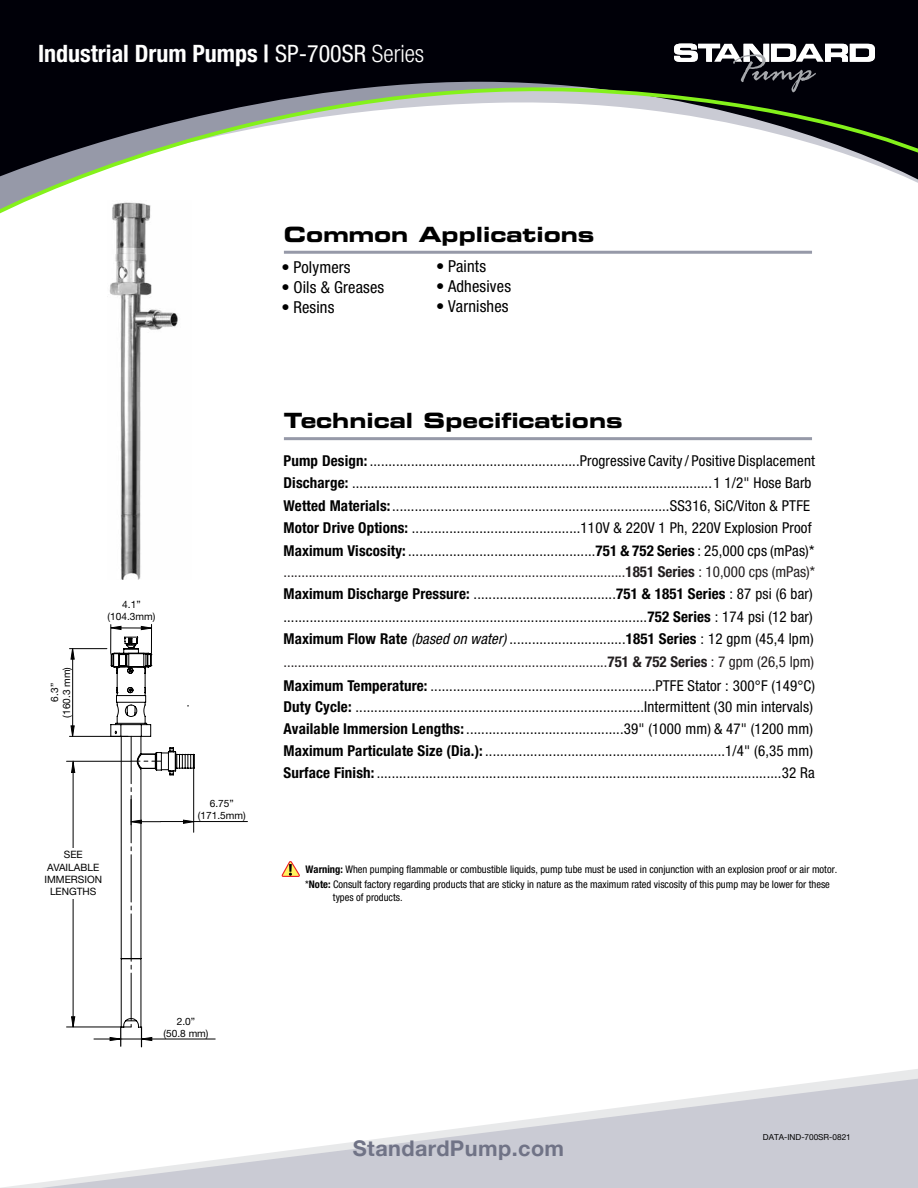
<style>
.page{position:relative;width:918px;height:1188px;background:#fff}
.page>*{position:absolute;margin:0;border:0;box-sizing:border-box;transform-origin:0 0}
.t1{font:700 condensed 24px "Helvetica Neue LT Std";color:#fff}
.t2{font:700 21.6px "Helvetica Neue";letter-spacing:.02em;color:#707386}
.t3{font:21px "Eurostile Bold Extended Two";color:#000}
.t4{font:condensed 16.5px "Helvetica Neue LT Std";letter-spacing:.01em;color:#000}
.t5{font:condensed 15px/22.6px "Helvetica Neue LT Std";letter-spacing:.01em;color:#000}
.t6{font:condensed 15px "Helvetica Neue LT Std";color:#231f20}
.t7{font:800 condensed 14.25px "Helvetica Neue LT Std";color:#000}
.t8{font:800 condensed 12px "Helvetica Neue LT Std";color:#000}
.t9{font:condensed 10.5px/15px "Helvetica Neue LT Std";color:#000}
.t10{font:10.2px/12.1px "Helvetica Neue LT Std";color:#000;text-align:center}
.t11{font:8.25px "Helvetica Neue LT Std";color:#000}
.s1{font-weight:400}
.s2{font-family:"Helvetica Neue";font-weight:300}
.s3{font-family:"Helvetica Neue";font-weight:500}
.s4{font-weight:700}
.s5{font-style:italic}
</style>
<div class="page">
<div style="left:0;top:0;width:918px;height:74px;background:#000008"></div>
<svg style="left:0;top:74px;width:918px;height:140px"></svg>
<svg style="left:13px;top:1078px;width:905px;height:110px"></svg>
<svg style="left:674px;top:44px;width:201px;height:48px"></svg>
<hr style="left:284px;top:437px;width:528px;height:3px;background:#9699a8">
<hr style="left:284px;top:251px;width:528px;height:3px;background:#9699a8">
<img style="left:107px;top:201px;width:85px;height:378px">
<hr style="left:73px;top:761px;width:1px;height:266px;background:#000">
<hr style="left:67px;top:761px;width:64px;height:1px;background:#000">
<hr style="left:67px;top:1027px;width:64px;height:1px;background:#000">
<hr style="left:72px;top:649px;width:1px;height:87px;background:#000">
<hr style="left:69px;top:648px;width:38px;height:1px;background:#000">
<hr style="left:69px;top:736px;width:59px;height:1px;background:#000">
<svg style="left:71px;top:762px;width:4px;height:11px"></svg>
<svg style="left:71px;top:1016px;width:4px;height:12px"></svg>
<svg style="left:70px;top:648px;width:5px;height:12px"></svg>
<svg style="left:70px;top:725px;width:5px;height:12px"></svg>
<div style="left:59px;top:849px;width:29px;height:50px;background:#fff"></div>
<hr style="left:161px;top:821px;width:86px;height:1px;background:#000">
<hr style="left:142px;top:1039px;width:73px;height:1px;background:#000">
<hr style="left:151px;top:624px;width:1px;height:30px;background:#000">
<svg style="left:94px;top:625px;width:101px;height:422px"></svg>
<svg style="left:282px;top:861px;width:18px;height:16px"></svg>
<h1 class="t1" style="left:38px;top:39px;width:388px">Industrial Drum Pumps | <span class="s1">SP-700SR</span> <span class="s2">Series</span></h1>
<h3 class="t3" style="left:284px;top:220px;width:312px">Common Applications</h3>
<p class="t4" style="left:281px;top:258px;width:71px"><span class="s3">•</span> Polymers</p>
<p class="t4" style="left:281px;top:278px;width:104px"><span class="s3">•</span> Oils &amp; Greases</p>
<p class="t4" style="left:281px;top:297px;width:55px"><span class="s3">•</span> Resins</p>
<p class="t4" style="left:436px;top:257px;width:52px"><span class="s3">•</span> Paints</p>
<p class="t4" style="left:436px;top:277px;width:76px"><span class="s3">•</span> Adhesives</p>
<p class="t4" style="left:436px;top:296px;width:74px"><span class="s3">•</span> Varnishes</p>
<p class="t10" style="left:48px;top:718px;width:52px;rotate:-90deg">6.3”<br>(160.3 mm)</p>
<p class="t10" style="left:108px;top:598px;width:49px">4.1” (104.3mm)</p>
<p class="t10" style="left:44px;top:849px;width:59px">SEE<br>AVAILABLE<br>IMMERSION<br>LENGTHS</p>
<p class="t10" style="left:198px;top:797px;width:49px">6.75” (171.5mm)</p>
<h3 class="t3" style="left:284px;top:406px;width:340px">Technical Specifications</h3>
<p class="t5" style="left:283px;top:449px;width:533px"><span class="s4">Pump Design:</span> ........................................................Progressive Cavity / Positive Displacement <span class="s4">Discharge:</span> ................................................................................................1 1/2" Hose Barb <span class="s4">Wetted Materials:</span> ..........................................................................SS316, SiC/Viton &amp; PTFE <span class="s4">Motor Drive Options:</span> .............................................110V &amp; 220V 1 Ph, 220V Explosion Proof <span class="s4">Maximum Viscosity:</span> ..................................................<span class="s4">751 &amp; 752 Series</span> : 25,000 cps (mPas)*</p>
<p class="t5" style="left:283px;top:582px;width:531px"><span class="s4">Maximum Discharge Pressure:</span> ......................................<span class="s4">751 &amp; 1851 Series</span> : 87 psi (6 bar)</p>
<p class="t5" style="left:284px;top:627px;width:532px"><span class="s4">Maximum Flow Rate</span> <span class="s5">(based on water)</span> ...............................<span class="s4">1851 Series</span> : 12 gpm (45,4 lpm)</p>
<p class="t6" style="left:283px;top:563px;width:533px">...............................................................................................<span class="s4">1851 Series</span> : 10,000 cps (mPas)*</p>
<p class="t8" style="left:487px;top:565px;width:93px">PSI (BAR) FT (M)</p>
<p class="t5" style="left:283px;top:605px;width:531px">.................................................................................................<span class="s4">752 Series</span> : 174 psi (12 bar)</p>
<p class="t6" style="left:284px;top:653px;width:532px">..........................................................................................<span class="s4">751 &amp; 752 Series</span> : 7 gpm (26,5 lpm)</p>
<p class="t7" style="left:678px;top:667px;width:9px">1</p>
<p class="t5" style="left:284px;top:674px;width:533px"><span class="s4">Maximum Temperature:</span> ............................................................PTFE Stator : 300°F (149°C)</p>
<p class="t5" style="left:283px;top:718px;width:531px"><span class="s4">Available Immersion Lengths:</span> ..........................................39" (1000 mm) &amp; 47" (1200 mm)</p>
<p class="t7" style="left:639px;top:684px;width:9px">3</p>
<p class="t5" style="left:283px;top:695px;width:531px"><span class="s4">Duty Cycle:</span> .............................................................................Intermittent (30 min intervals)</p>
<p class="t8" style="left:581px;top:727px;width:31px">(LPM)</p>
<p class="t5" style="left:283px;top:739px;width:531px"><span class="s4">Maximum Particulate Size (Dia.):</span> ................................................................1/4" (6,35 mm)</p>
<p class="t5" style="left:284px;top:761px;width:533px"><span class="s4">Surface Finish:</span> ............................................................................................................32 Ra</p>
<p class="t9" style="left:305px;top:862px;width:534px"><span class="s4">Warning:</span> When pumping flammable or combustible liquids, pump tube must be used in conjunction with an explosion proof or air motor. *<span class="s4">Note:</span> Consult factory regarding products that are sticky in nature as the maximum rated viscosity of this pump may be lower for these</p>
<p class="t9" style="left:333px;top:889px;width:71px">types of products.</p>
<p class="t10" style="left:164px;top:1015px;width:47px">2.0”<br>(50.8 mm)</p>
<h2 class="t2" style="left:353px;top:1132px;width:213px">StandardPump.com</h2>
<p class="t11" style="left:763px;top:1132px;width:89px">DATA-IND-700SR-0821</p>
</div>
